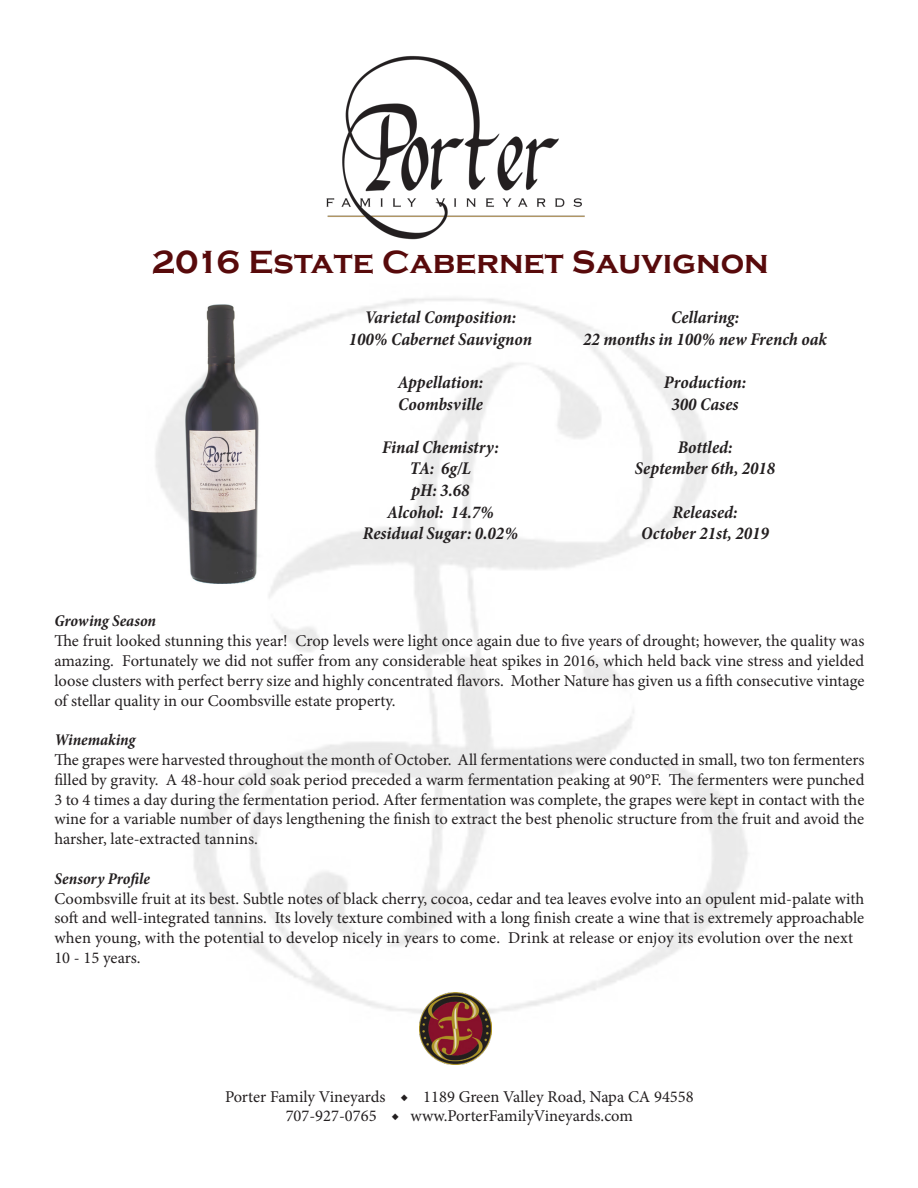
<style>
.page{position:relative;width:918px;height:1188px;background:#fff}
.page>*{position:absolute;margin:0;border:0;box-sizing:border-box;transform-origin:0 0}
.t1{font:700 33px "Copperplate Gothic";color:#580a0b}
.t2{font:italic 700 condensed 18px "Minion Pro";color:#231f20}
.t3{font:16.5px/19.8px "Minion Pro";color:#231f20;text-align:justify}
.t4{font:italic 700 condensed 16.5px "Minion Pro";letter-spacing:-.005em;color:#231f20}
</style>
<div class="page">
<img style="left:155px;top:298px;width:593px;height:730px">
<img style="left:420px;top:992px;width:71px;height:72px">
<img style="left:326px;top:56px;width:259px;height:184px">
<p class="t1" style="left:152px;top:244px;width:619px">2016 Estate Cabernet Sauvignon</p>
<p class="t2" style="left:365px;top:305px;width:153px">Varietal Composition:</p>
<p class="t2" style="left:349px;top:327px;width:185px">100% Cabernet Sauvignon</p>
<p class="t2" style="left:398px;top:370px;width:87px">Appellation:</p>
<p class="t2" style="left:398px;top:391px;width:86px">Coombsville</p>
<p class="t2" style="left:382px;top:435px;width:118px">Final Chemistry:</p>
<p class="t2" style="left:410px;top:456px;width:62px">TA: 6g/L</p>
<p class="t2" style="left:411px;top:478px;width:60px">pH: 3.68</p>
<p class="t2" style="left:387px;top:499px;width:108px">Alcohol: 14.7%</p>
<p class="t2" style="left:363px;top:521px;width:157px">Residual Sugar: 0.02%</p>
<p class="t2" style="left:671px;top:305px;width:70px">Cellaring:</p>
<p class="t2" style="left:583px;top:327px;width:245px">22 months in 100% new French oak</p>
<p class="t2" style="left:664px;top:370px;width:84px">Production:</p>
<p class="t2" style="left:672px;top:391px;width:69px">300 Cases</p>
<p class="t2" style="left:678px;top:435px;width:56px">Bottled:</p>
<p class="t2" style="left:635px;top:456px;width:142px">September 6th, 2018</p>
<p class="t2" style="left:673px;top:499px;width:66px">Released:</p>
<p class="t2" style="left:641px;top:521px;width:129px">October 21st, 2019</p>
<p class="t4" style="left:54px;top:610px;width:103px">Growing Season</p>
<p class="t3" style="left:54px;top:631px;width:812px">The fruit looked stunning this year! Crop levels were light once again due to five years of drought; however, the quality was amazing. Fortunately we did not suffer from any considerable heat spikes in 2016, which held back vine stress and yielded loose clusters with perfect berry size and highly concentrated flavors. Mother Nature has given us a fifth consecutive vintage of stellar quality in our Coombsville estate property.</p>
<p class="t4" style="left:54px;top:729px;width:83px">Winemaking</p>
<p class="t3" style="left:54px;top:750px;width:812px">The grapes were harvested throughout the month of October. All fermentations were conducted in small, two ton fermenters filled by gravity. A 48-hour cold soak period preceded a warm fermentation peaking at 90°F. The fermenters were punched 3 to 4 times a day during the fermentation period. After fermentation was complete, the grapes were kept in contact with the wine for a variable number of days lengthening the finish to extract the best phenolic structure from the fruit and avoid the harsher, late-extracted tannins.</p>
<p class="t4" style="left:54px;top:867px;width:97px">Sensory Profile</p>
<p class="t3" style="left:54px;top:889px;width:811px">Coombsville fruit at its best. Subtle notes of black cherry, cocoa, cedar and tea leaves evolve into an opulent mid-palate with soft and well-integrated tannins. Its lovely texture combined with a long finish create a wine that is extremely approachable when young, with the potential to develop nicely in years to come. Drink at release or enjoy its evolution over the next</p>
<p class="t3" style="left:54px;top:948px;width:88px">10 - 15 years.</p>
<p class="t3" style="left:225px;top:1087px;width:470px">Porter Family Vineyards ◆ 1189 Green Valley Road, Napa CA 94558</p>
<p class="t3" style="left:286px;top:1106px;width:349px">707-927-0765 ◆ www.PorterFamilyVineyards.com</p>
</div>
